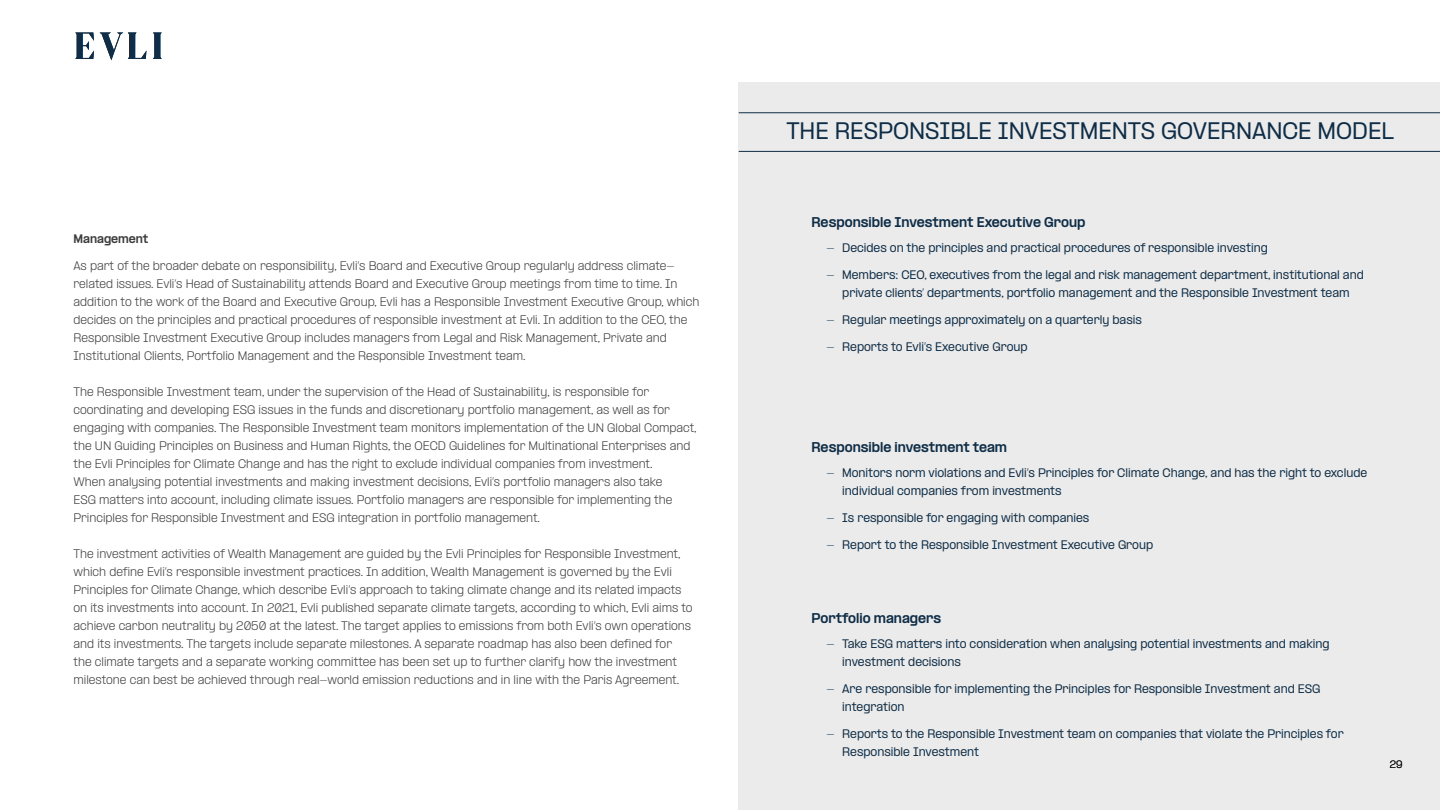
<style>
.page{position:relative;width:1440px;height:810px;background:#fff}
.page>*{position:absolute;margin:0;border:0;box-sizing:border-box;transform-origin:0 0}
.t1{font:500 20.25px "PP Formula";color:#0f2d46}
.t2{font:800 12px "PP Formula";color:#0f2d46}
.t3{font:300 10.5px/18px "PP Formula";color:#3c3c3c}
.t4{font:500 10.5px/18px "PP Formula";color:#0f2d46}
.t5{font:800 10.5px "PP Formula";color:#3c3c3c}
.t6{font:300 9px "PP Formula";color:#000}
.s1{font-weight:300}
</style>
<div class="page">
<div style="left:738px;top:82px;width:702px;height:728px;background:#ebebeb"></div>
<svg style="left:75px;top:32px;width:19px;height:27px"></svg>
<svg style="left:100px;top:32px;width:46px;height:28px"></svg>
<svg style="left:153px;top:32px;width:9px;height:27px"></svg>
<hr style="left:739px;top:112px;width:701px;height:1px;background:#0f2d46">
<hr style="left:739px;top:151px;width:701px;height:1px;background:#0f2d46">
<p class="t5" style="left:74px;top:232px;width:77px">Management</p>
<p class="t3" style="left:74px;top:257px;width:627px">As part of the broader debate on responsibility, Evli’s Board and Executive Group regularly address climate&shy;related issues. Evli’s Head of Sustainability attends Board and Executive Group meetings from time to time. In addition to the work of the Board and Executive Group, Evli has a Responsible Investment Executive Group, which decides on the principles and practical procedures of responsible investment at Evli. In addition to the CEO, the Responsible Investment Executive Group includes managers from Legal and Risk Management, Private and Institutional Clients, Portfolio Management and the Responsible Investment team.</p>
<p class="t3" style="left:74px;top:383px;width:625px">The Responsible Investment team, under the supervision of the Head of Sustainability, is responsible for coordinating and developing ESG issues in the funds and discretionary portfolio management, as well as for engaging with companies. The Responsible Investment team monitors implementation of the UN Global Compact, the UN Guiding Principles on Business and Human Rights, the OECD Guidelines for Multinational Enterprises and the Evli Principles for Climate Change and has the right to exclude individual companies from investment.<br>When analysing potential investments and making investment decisions, Evli’s portfolio managers also take<br>ESG matters into account, including climate issues. Portfolio managers are responsible for implementing the Principles for Responsible Investment and ESG integration in portfolio management.</p>
<p class="t3" style="left:74px;top:545px;width:621px">The investment activities of Wealth Management are guided by the Evli Principles for Responsible Investment, which define Evli’s responsible investment practices. In addition, Wealth Management is governed by the Evli Principles for Climate Change, which describe Evli’s approach to taking climate change and its related impacts on its investments into account. In 2021, Evli published separate climate targets, according to which, Evli aims to achieve carbon neutrality by 2050 at the latest. The target applies to emissions from both Evli’s own operations and its investments. The targets include separate milestones. A separate roadmap has also been defined for the climate targets and a separate working committee has been set up to further clarify how the investment milestone can best be achieved through real-world emission reductions and in line with the Paris Agreement.</p>
<h1 class="t1" style="left:786px;top:118px;width:609px">THE RESPONSIBLE INVESTMENTS GOVERNANCE MODEL</h1>
<p class="t2" style="left:812px;top:214px;width:275px">Responsible Investment Executive Group</p>
<p class="t4" style="left:826px;top:239px;width:443px"><span class="s1">-</span> Decides on the principles and practical procedures of responsible investing</p>
<p class="t4" style="left:826px;top:266px;width:539px;text-align:center"><span class="s1">-</span> Members: CEO, executives from the legal and risk management department, institutional and private clients’ departments, portfolio management and the Responsible Investment team</p>
<p class="t4" style="left:826px;top:311px;width:317px"><span class="s1">-</span> Regular meetings approximately on a quarterly basis</p>
<p class="t4" style="left:826px;top:338px;width:203px"><span class="s1">-</span> Reports to Evli’s Executive Group</p>
<p class="t2" style="left:812px;top:439px;width:197px">Responsible investment team</p>
<p class="t4" style="left:842px;top:464px;width:526px;text-indent:-16px"><span class="s1">-</span> Monitors norm violations and Evli’s Principles for Climate Change, and has the right to exclude individual companies from investments</p>
<p class="t4" style="left:826px;top:509px;width:264px"><span class="s1">-</span> Is responsible for engaging with companies</p>
<p class="t4" style="left:826px;top:536px;width:328px"><span class="s1">-</span> Report to the Responsible Investment Executive Group</p>
<p class="t2" style="left:812px;top:610px;width:131px">Portfolio managers</p>
<p class="t4" style="left:842px;top:635px;width:489px;text-indent:-16px"><span class="s1">-</span> Take ESG matters into consideration when analysing potential investments and making investment decisions</p>
<p class="t4" style="left:842px;top:680px;width:480px;text-indent:-16px"><span class="s1">-</span> Are responsible for implementing the Principles for Responsible Investment and ESG integration</p>
<p class="t4" style="left:842px;top:725px;width:503px;text-indent:-16px"><span class="s1">-</span> Reports to the Responsible Investment team on companies that violate the Principles for<br>Responsible Investment</p>
<p class="t6" style="left:1390px;top:759px;width:14px">29</p>
</div>
